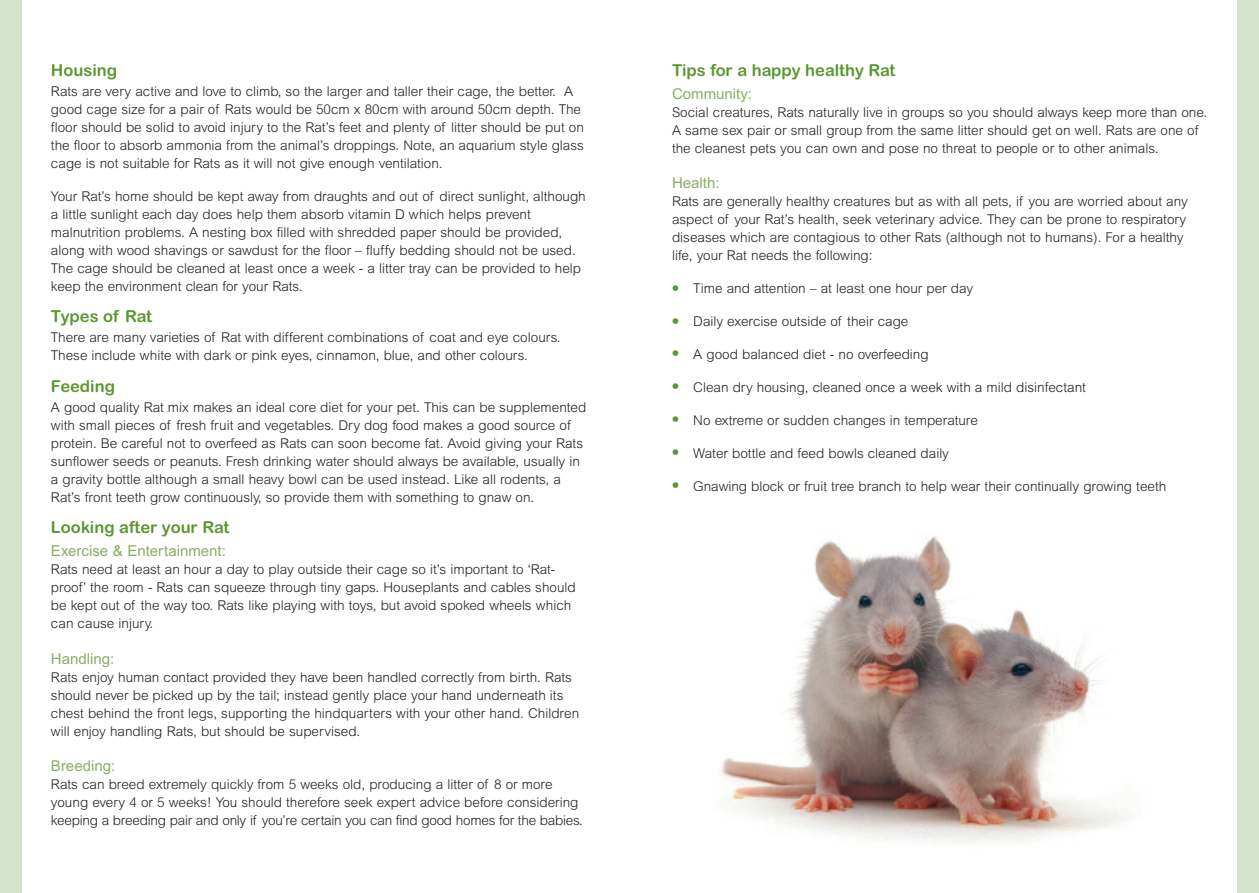
<style>
.page{position:relative;width:1259px;height:893px;background:#fff}
.page>*{position:absolute;margin:0;border:0;box-sizing:border-box;transform-origin:0 0}
.t1{font:16.5px "Arial Rounded MT Bold";color:#5c9731}
.t2{font:15px "Arial";color:#88af62}
.t3{font:300 13.5px/18px "Arial";color:#231f20}
.s1{font-weight:700;font-size:19.5px;color:#5c9731}
</style>
<div class="page">
<img style="left:720px;top:536px;width:410px;height:310px">
<div style="left:1237px;top:0;width:22px;height:893px;background:#d6e3cb"></div>
<div style="left:0;top:0;width:21px;height:893px;background:#d6e3cb"></div>
<p class="t1" style="left:51px;top:60px;width:68px">Housing</p>
<p class="t3" style="left:51px;top:83px;width:534px">Rats are very active and love to climb, so the larger and taller their cage, the better. A good cage size for a pair of Rats would be 50cm x 80cm with around 50cm depth. The floor should be solid to avoid injury to the Rat’s feet and plenty of litter should be put on the floor to absorb ammonia from the animal’s droppings. Note, an aquarium style glass cage is not suitable for Rats as it will not give enough ventilation.</p>
<p class="t3" style="left:51px;top:188px;width:536px">Your Rat’s home should be kept away from draughts and out of direct sunlight, although a little sunlight each day does help them absorb vitamin D which helps prevent malnutrition problems. A nesting box filled with shredded paper should be provided, along with wood shavings or sawdust for the floor – fluffy bedding should not be used.<br>The cage should be cleaned at least once a week - a litter tray can be provided to help keep the environment clean for your Rats.</p>
<p class="t1" style="left:51px;top:307px;width:102px">Types of Rat</p>
<p class="t3" style="left:51px;top:330px;width:511px">There are many varieties of Rat with different combinations of coat and eye colours.<br>These include white with dark or pink eyes, cinnamon, blue, and other colours.</p>
<p class="t1" style="left:51px;top:376px;width:66px">Feeding</p>
<p class="t3" style="left:51px;top:399px;width:537px">A good quality Rat mix makes an ideal core diet for your pet. This can be supplemented with small pieces of fresh fruit and vegetables. Dry dog food makes a good source of protein. Be careful not to overfeed as Rats can soon become fat. Avoid giving your Rats sunflower seeds or peanuts. Fresh drinking water should always be available, usually in a gravity bottle although a small heavy bowl can be used instead. Like all rodents, a Rat’s front teeth grow continuously, so provide them with something to gnaw on.</p>
<p class="t1" style="left:51px;top:518px;width:180px">Looking after your Rat</p>
<p class="t2" style="left:51px;top:545px;width:176px">Exercise &amp; Entertainment:</p>
<p class="t3" style="left:51px;top:562px;width:526px">Rats need at least an hour a day to play outside their cage so it’s important to ‘Rat&shy;proof’ the room - Rats can squeeze through tiny gaps. Houseplants and cables should be kept out of the way too. Rats like playing with toys, but avoid spoked wheels which can cause injury.</p>
<p class="t2" style="left:51px;top:653px;width:65px">Handling:</p>
<p class="t3" style="left:51px;top:669px;width:530px">Rats enjoy human contact provided they have been handled correctly from birth. Rats should never be picked up by the tail; instead gently place your hand underneath its chest behind the front legs, supporting the hindquarters with your other hand. Children will enjoy handling Rats, but should be supervised.</p>
<p class="t2" style="left:51px;top:761px;width:66px">Breeding:</p>
<p class="t3" style="left:51px;top:777px;width:533px">Rats can breed extremely quickly from 5 weeks old, producing a litter of 8 or more young every 4 or 5 weeks! You should therefore seek expert advice before considering keeping a breeding pair and only if you’re certain you can find good homes for the babies.</p>
<p class="t1" style="left:672px;top:60px;width:225px">Tips for a happy healthy Rat</p>
<p class="t2" style="left:672px;top:88px;width:82px">Community:</p>
<p class="t3" style="left:672px;top:104px;width:537px">Social creatures, Rats naturally live in groups so you should always keep more than one.<br>A same sex pair or small group from the same litter should get on well. Rats are one of the cleanest pets you can own and pose no threat to people or to other animals.</p>
<p class="t2" style="left:672px;top:178px;width:49px">Health:</p>
<p class="t3" style="left:672px;top:194px;width:517px">Rats are generally healthy creatures but as with all pets, if you are worried about any aspect of your Rat’s health, seek veterinary advice. They can be prone to respiratory diseases which are contagious to other Rats (although not to humans). For a healthy life, your Rat needs the following:</p>
<p class="t3" style="left:672px;top:281px;width:303px"><span class="s1">•</span> Time and attention – at least one hour per day</p>
<p class="t3" style="left:672px;top:314px;width:238px"><span class="s1">•</span> Daily exercise outside of their cage</p>
<p class="t3" style="left:672px;top:346px;width:258px"><span class="s1">•</span> A good balanced diet - no overfeeding</p>
<p class="t3" style="left:672px;top:379px;width:415px"><span class="s1">•</span> Clean dry housing, cleaned once a week with a mild disinfectant</p>
<p class="t3" style="left:672px;top:412px;width:307px"><span class="s1">•</span> No extreme or sudden changes in temperature</p>
<p class="t3" style="left:672px;top:445px;width:278px"><span class="s1">•</span> Water bottle and feed bowls cleaned daily</p>
<p class="t3" style="left:672px;top:478px;width:496px"><span class="s1">•</span> Gnawing block or fruit tree branch to help wear their continually growing teeth</p>
</div>
